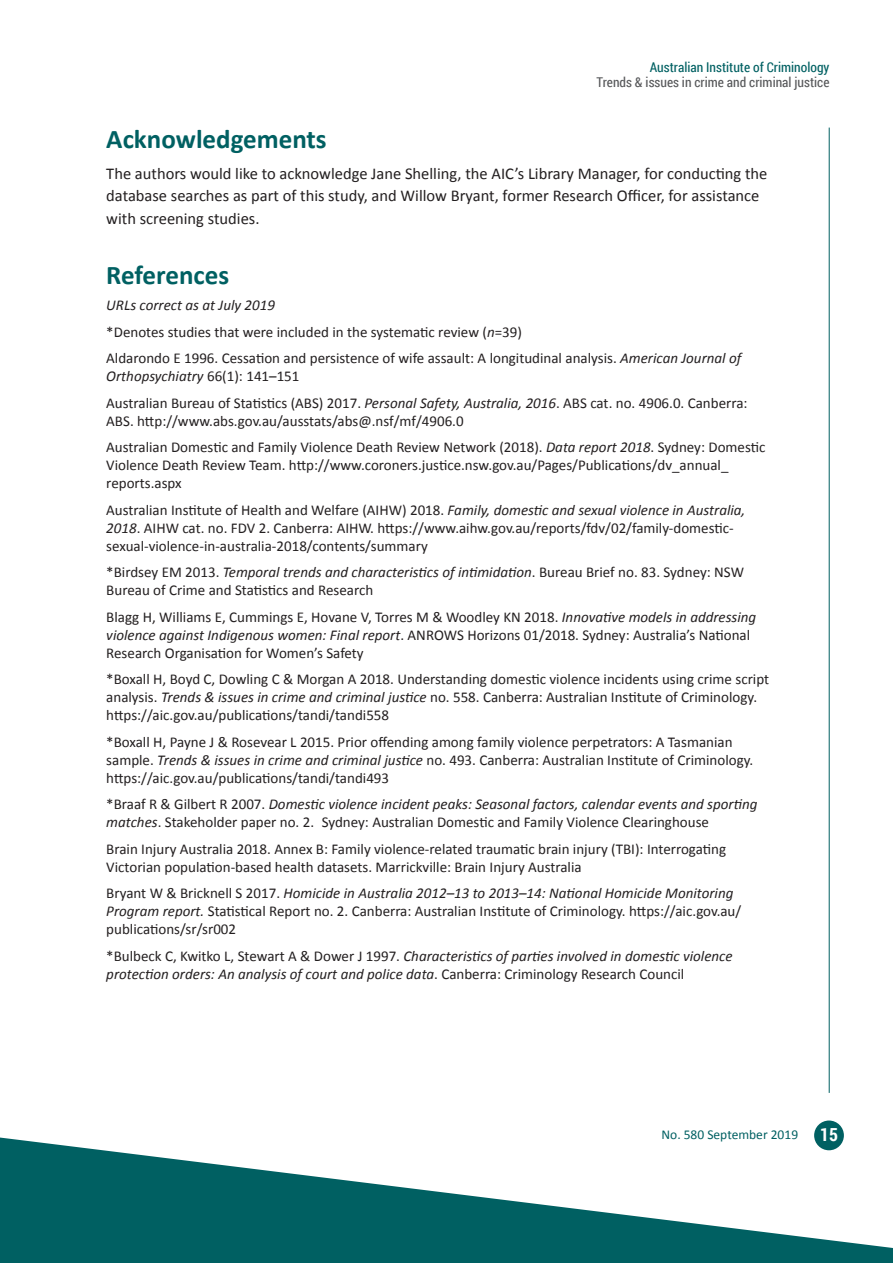
<style>
.page{position:relative;width:893px;height:1263px;background:#fff}
.page>*{position:absolute;margin:0;border:0;box-sizing:border-box;transform-origin:0 0}
.t1{font:700 27px "Calibri";color:#006062}
.t2{font:16.5px/22.5px "Calibri";color:#231f20}
.t3{font:15px/18px "Calibri";color:#231f20}
.t4{font:italic 15px/18px "Calibri";color:#231f20}
.t5{font:13.5px "Roboto Condensed";color:#57585a}
.t6{font:13.5px "Roboto Condensed";color:#006062}
.t7{font:13.5px "Calibri";color:#006062}
.s1{font-style:italic}
.s2{font-style:normal}
.s3{font-family:"Roboto Condensed";font-weight:700;font-size:18px;color:#fff}
</style>
<div class="page">
<hr style="left:829px;top:128px;width:1px;height:965px;background:#006062">
<div style="left:814px;top:1120px;width:30px;height:30px;background:#006062;border-radius:50%"></div>
<svg style="left:0;top:1137px;width:893px;height:126px;fill:#006062"></svg>
<p class="t6" style="left:650px;top:61px;width:181px">Australian Institute of Criminology</p>
<p class="t5" style="left:597px;top:76px;width:234px">Trends &amp; issues in crime and criminal justice</p>
<h1 class="t1" style="left:106px;top:129px;width:222px">Acknowledgements</h1>
<p class="t2" style="left:106px;top:162px;width:663px">The authors would like to acknowledge Jane Shelling, the AIC’s Library Manager, for conducting the database searches as part of this study, and Willow Bryant, former Research Officer, for assistance with screening studies.</p>
<h1 class="t1" style="left:106px;top:265px;width:124px">References</h1>
<p class="t3" style="left:106px;top:292px;width:636px;line-height:26.5px"><span class="s1">URLs correct as at July 2019<br></span>*Denotes studies that were included in the systematic review (<span class="s1">n</span>=39)<br>Aldarondo E 1996. Cessation and persistence of wife assault: A longitudinal analysis. <span class="s1">American Journal of</span></p>
<p class="t3" style="left:106px;top:363px;width:643px;line-height:26.5px"><span class="s1">Orthopsychiatry</span> 66(1): 141–151<br>Australian Bureau of Statistics (ABS) 2017. <span class="s1">Personal Safety, Australia, 2016</span>. ABS cat. no. 4906.0. Canberra:</p>
<p class="t3" style="left:106px;top:407px;width:661px;line-height:26.5px">ABS. http://www.abs.gov.au/ausstats/abs@.nsf/mf/4906.0<br>Australian Domestic and Family Violence Death Review Network (2018). <span class="s1">Data report 2018</span>. Sydney: Domestic</p>
<p class="t3" style="left:106px;top:456px;width:624px">Violence Death Review Team. http://www.coroners.justice.nsw.gov.au/Pages/Publications/dv_annual_ reports.aspx</p>
<p class="t3" style="left:106px;top:501px;width:641px">Australian Institute of Health and Welfare (AIHW) 2018. <span class="s1">Family, domestic and sexual violence in Australia,<br>2018</span>. AIHW cat. no. FDV 2. Canberra: AIHW. https://www.aihw.gov.au/reports/fdv/02/family-domestic&shy;sexual-violence-in-australia-2018/contents/summary</p>
<p class="t3" style="left:106px;top:563px;width:639px">*Birdsey EM 2013. <span class="s1">Temporal trends and characteristics of intimidation</span>. Bureau Brief no. 83. Sydney: NSW<br>Bureau of Crime and Statistics and Research</p>
<p class="t3" style="left:106px;top:608px;width:651px">Blagg H, Williams E, Cummings E, Hovane V, Torres M &amp; Woodley KN 2018. <span class="s1">Innovative models in addressing violence against Indigenous women: Final report</span>. ANROWS Horizons 01/2018. Sydney: Australia’s National<br>Research Organisation for Women’s Safety</p>
<p class="t3" style="left:106px;top:670px;width:664px">*Boxall H, Boyd C, Dowling C &amp; Morgan A 2018. Understanding domestic violence incidents using crime script analysis. <span class="s1">Trends &amp; issues in crime and criminal justice</span> no. 558. Canberra: Australian Institute of Criminology. https://aic.gov.au/publications/tandi/tandi558</p>
<p class="t3" style="left:106px;top:733px;width:649px">*Boxall H, Payne J &amp; Rosevear L 2015. Prior offending among family violence perpetrators: A Tasmanian sample. <span class="s1">Trends &amp; issues in crime and criminal justice</span> no. 493. Canberra: Australian Institute of Criminology. https://aic.gov.au/publications/tandi/tandi493</p>
<p class="t3" style="left:106px;top:795px;width:653px">*Braaf R &amp; Gilbert R 2007. <span class="s1">Domestic violence incident peaks: Seasonal factors, calendar events and sporting matches</span>. Stakeholder paper no. 2. Sydney: Australian Domestic and Family Violence Clearinghouse</p>
<p class="t3" style="left:106px;top:840px;width:621px">Brain Injury Australia 2018. Annex B: Family violence-related traumatic brain injury (TBI): Interrogating<br>Victorian population-based health datasets. Marrickville: Brain Injury Australia</p>
<p class="t3" style="left:106px;top:884px;width:636px">Bryant W &amp; Bricknell S 2017. <span class="s1">Homicide in Australia 2012–13 to 2013–14: National Homicide Monitoring<br>Program report.</span> Statistical Report no. 2. Canberra: Australian Institute of Criminology. https://aic.gov.au/ publications/sr/sr002</p>
<p class="t4" style="left:106px;top:946px;width:628px"><span class="s2">*Bulbeck C, Kwitko L, Stewart A &amp; Dower J 1997.</span> Characteristics of parties involved in domestic violence protection orders: An analysis of court and police data<span class="s2">. Canberra: Criminology Research Council</span></p>
<p class="t7" style="left:661px;top:1126px;width:178px">No. 580 September 2019 <span class="s3">15</span></p>
</div>
